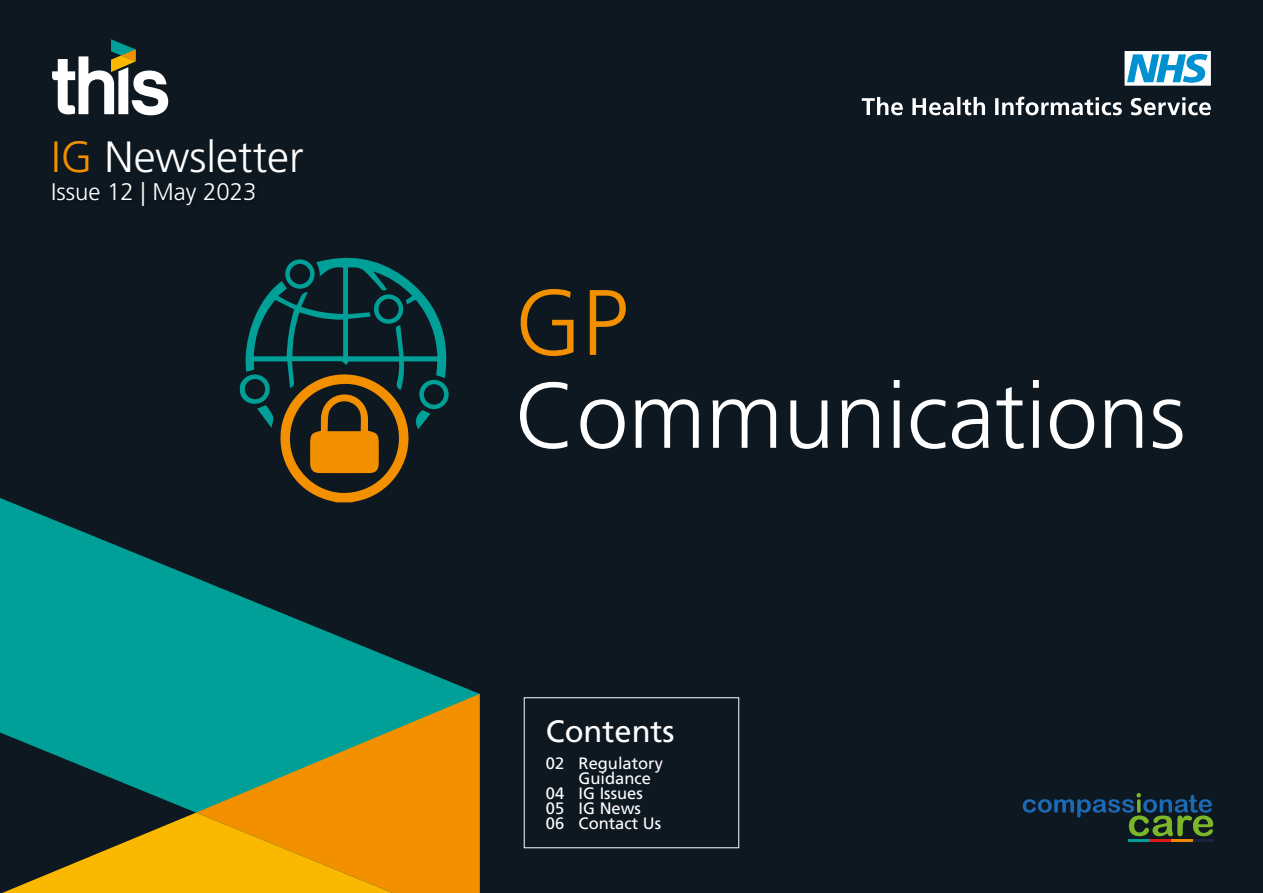
<style>
.page{position:relative;width:1263px;height:893px;background:#0e1821}
.page>*{position:absolute;margin:0;border:0;box-sizing:border-box;transform-origin:0 0}
.t1{font:92.85px "Frutiger LT 45 Lt";color:#fff}
.t2{font:92.85px "Frutiger LT 45 Lt";color:#f39000}
.t3{font:43.8px "Frutiger LT 45 Lt";color:#fff}
.t4{font:30.9px "Frutiger LT 55 Rm";color:#fff}
.t5{font:24px "Frutiger LT 45 Lt";color:#fff}
.t6{font:16.5px "Frutiger LT 55 Rm";color:#fff}
.s1{color:#f39000}
</style>
<div class="page">
<svg style="left:52px;top:39px;width:116px;height:76px"></svg>
<svg style="left:0;top:498px;width:480px;height:315px;fill:#009f98"></svg>
<svg style="left:2px;top:813px;width:194px;height:80px"></svg>
<svg style="left:196px;top:694px;width:284px;height:199px;background:#ab9a2d"></svg>
<svg style="left:1023px;top:793px;width:190px;height:43px"></svg>
<hr style="left:1193px;top:840px;width:21px;height:2px;background:#1b253e">
<hr style="left:1150px;top:840px;width:21px;height:2px;background:#db1a15">
<hr style="left:1171px;top:840px;width:22px;height:2px;background:#ef8800">
<hr style="left:1128px;top:840px;width:22px;height:2px;background:#009d99">
<svg style="left:1124px;top:51px;width:87px;height:35px;background:#87c9e5"></svg>
<svg style="left:862px;top:97px;width:349px;height:18px"></svg>
<svg style="left:237px;top:257px;width:214px;height:245px"></svg>
<h2 class="t3" style="left:51px;top:132px;width:254px"><span class="s1">IG</span> Newsletter</h2>
<h3 class="t5" style="left:51px;top:178px;width:207px">Issue 12 | May 2023</h3>
<h1 class="t2" style="left:515px;top:270px;width:115px">GP</h1>
<h1 class="t1" style="left:515px;top:363px;width:672px">Communications</h1>
<h3 class="t4" style="left:546px;top:713px;width:130px">Contents</h3>
<p class="t6" style="left:546px;top:753px;width:119px">02 Regulatory</p>
<p class="t6" style="left:579px;top:768px;width:74px">Guidance</p>
<p class="t6" style="left:546px;top:783px;width:98px">04 IG Issues</p>
<p class="t6" style="left:546px;top:798px;width:97px">05 IG News</p>
<p class="t6" style="left:546px;top:813px;width:117px">06 Contact Us</p>
</div>
